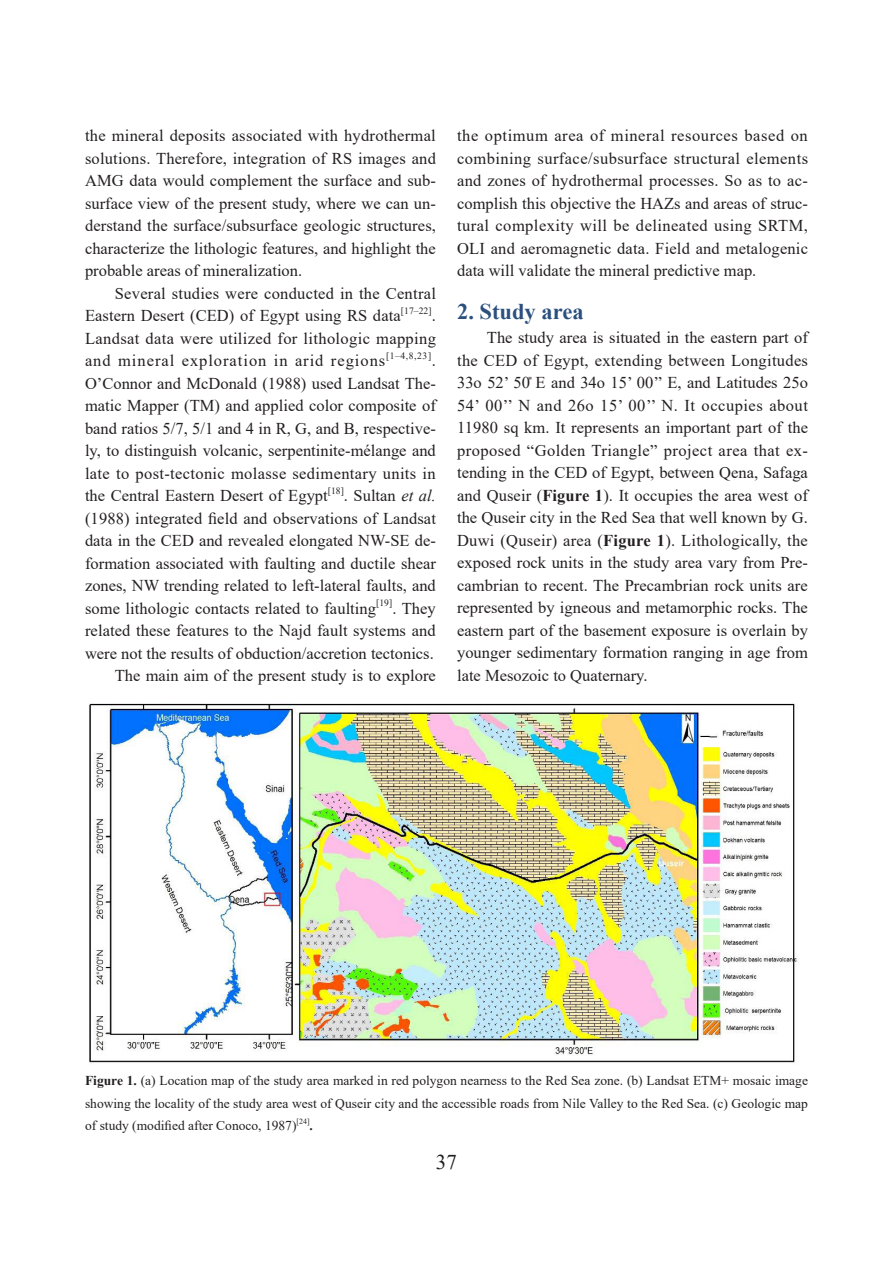
<style>
.page{position:relative;width:893px;height:1263px;background:#fff}
.page>*{position:absolute;margin:0;border:0;box-sizing:border-box;transform-origin:0 0}
.一级标题{font:700 22.5px "Times New Roman";color:#2b507e}
.t1{font:21px "Times New Roman";color:#231f20}
.正文{font:16.5px/22.5px "Times New Roman";color:#231f20;text-align:justify}
.图注{font:13.5px/22.5px "Times New Roman";color:#231f20;text-align:justify}
.图注-2{font:700 13.5px "Times New Roman";color:#231f20}
.正文-2{font:9.6px "Times New Roman";letter-spacing:.005em;color:#231f20}
.图注-3{font:7.8px "Times New Roman";color:#231f20}
.s1{font-style:italic}
.s2{font-weight:700}
</style>
<div class="page">
<img style="left:89px;top:703px;width:708px;height:360px">
<p class="正文" style="left:85px;top:124px;width:352px">the mineral deposits associated with hydrothermal solutions. Therefore, integration of RS images and AMG data would complement the surface and sub&shy;surface view of the present study, where we can un&shy;derstand the surface/subsurface geologic structures, characterize the lithologic features, and highlight the probable areas of mineralization.</p>
<p class="正文" style="left:85px;top:281px;width:352px;text-indent:30px">Several studies were conducted in the Central<br>Eastern Desert (CED) of Egypt using RS data</p>
<p class="正文-2" style="left:401px;top:304px;width:32px">[17–22]</p>
<p class="正文" style="left:85px;top:304px;width:352px;text-indent:347px">.<br>Landsat data were utilized for lithologic mapping and mineral exploration in arid regions</p>
<p class="正文-2" style="left:386px;top:349px;width:47px">[1–4,8,23]</p>
<p class="正文" style="left:85px;top:349px;width:352px;text-indent:347px">.<br>O’Connor and McDonald (1988) used Landsat The&shy;matic Mapper (TM) and applied color composite of band ratios 5/7, 5/1 and 4 in R, G, and B, respective&shy;ly, to distinguish volcanic, serpentinite-mélange and late to post-tectonic molasse sedimentary units in the Central Eastern Desert of Egypt</p>
<p class="正文-2" style="left:328px;top:484px;width:18px">[18]</p>
<p class="正文" style="left:85px;top:484px;width:352px;text-indent:259px">. Sultan <span class="s1">et al. </span>(1988) integrated field and observations of Landsat data in the CED and revealed elongated NW-SE de&shy;formation associated with faulting and ductile shear zones, NW trending related to left-lateral faults, and some lithologic contacts related to faulting</p>
<p class="正文-2" style="left:376px;top:596px;width:18px">[19]</p>
<p class="正文" style="left:85px;top:596px;width:352px;text-indent:307px">. They related these features to the Najd fault systems and were not the results of obduction/accretion tectonics.</p>
<p class="正文" style="left:115px;top:664px;width:323px">The main aim of the present study is to explore</p>
<p class="正文" style="left:457px;top:124px;width:352px">the optimum area of mineral resources based on combining surface/subsurface structural elements and zones of hydrothermal processes. So as to ac&shy;complish this objective the HAZs and areas of struc&shy;tural complexity will be delineated using SRTM, OLI and aeromagnetic data. Field and metalogenic data will validate the mineral predictive map.</p>
<p class="一级标题" style="left:457px;top:295px;width:128px">2. Study area</p>
<p class="正文" style="left:457px;top:326px;width:352px;text-indent:30px">The study area is situated in the eastern part of the CED of Egypt, extending between Longitudes 33o 52’ 50̎ E and 34o 15’ 00’’ E, and Latitudes 25o 54’ 00’’ N and 26o 15’ 00’’ N. It occupies about 11980 sq km. It represents an important part of the proposed “Golden Triangle” project area that ex&shy;tending in the CED of Egypt, between Qena, Safaga and Quseir (<span class="s2">Figure 1</span>). It occupies the area west of the Quseir city in the Red Sea that well known by G.<br>Duwi (Quseir) area (<span class="s2">Figure 1</span>). Lithologically, the exposed rock units in the study area vary from Pre&shy;cambrian to recent. The Precambrian rock units are represented by igneous and metamorphic rocks. The eastern part of the basement exposure is overlain by younger sedimentary formation ranging in age from late Mesozoic to Quaternary.</p>
<p class="图注" style="left:85px;top:1069px;width:724px"><span class="s2">Figure 1.</span> (a) Location map of the study area marked in red polygon nearness to the Red Sea zone. (b) Landsat ETM+ mosaic image showing the locality of the study area west of Quseir city and the accessible roads from Nile Valley to the Red Sea. (c) Geologic map of study (modified after Conoco, 1987)</p>
<p class="图注-3" style="left:297px;top:1116px;width:15px">[24]</p>
<p class="图注-2" style="left:310px;top:1116px;width:5px">.</p>
<p class="t1" style="left:436px;top:1147px;width:22px">37</p>
</div>
